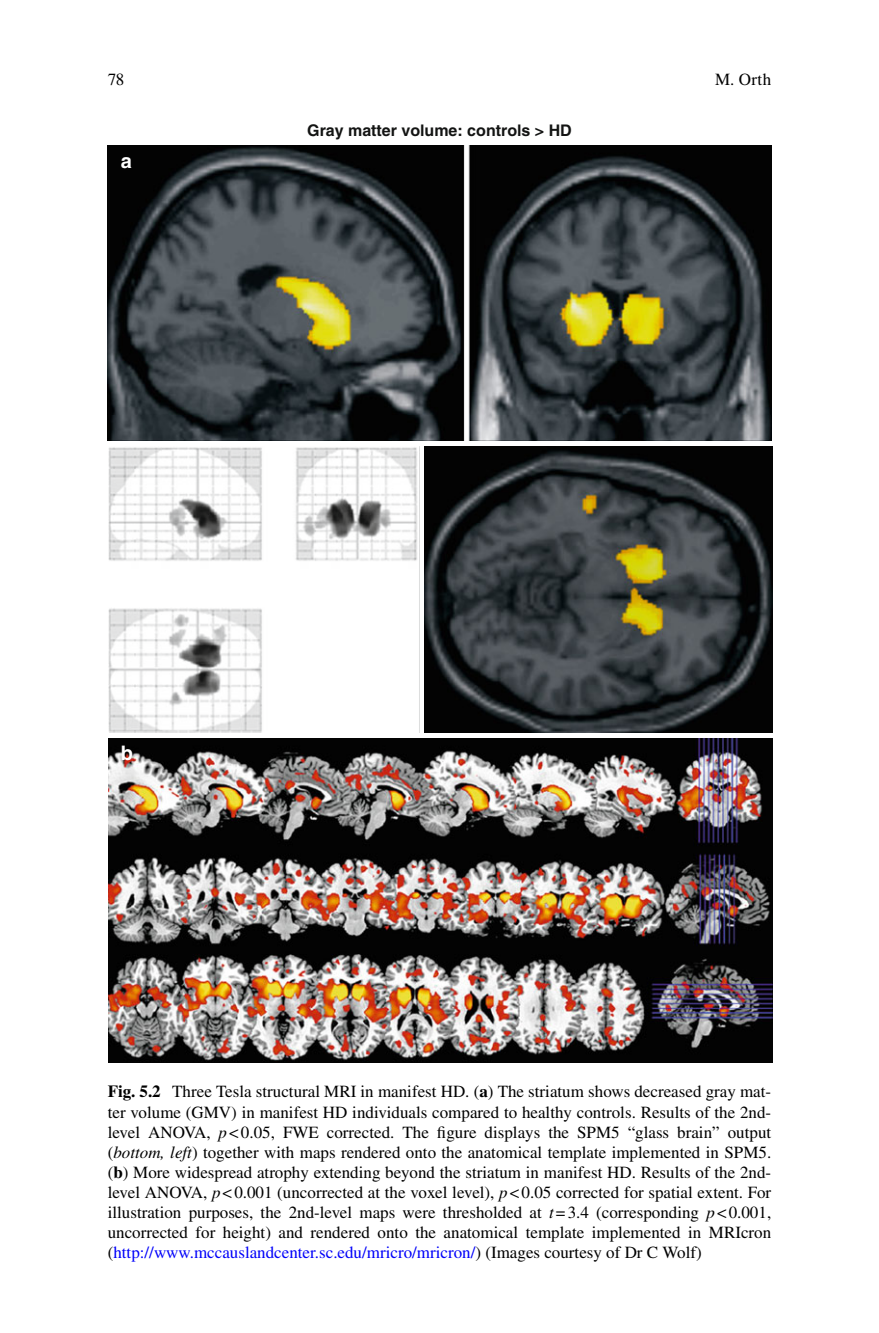
<style>
.page{position:relative;width:879px;height:1333px;background:#fff}
.page>*{position:absolute;margin:0;border:0;box-sizing:border-box;transform-origin:0 0}
.t1{font:700 20px "Helvetica";color:#fff}
.t2{font:17px/20px "Times";color:#000;text-align:justify}
.t3{font:700 16px "Helvetica";color:#131413}
.s1{font-weight:700}
.s2{font-style:italic}
.s3{color:#0000fa}
</style>
<div class="page">
<img style="left:108px;top:145px;width:663px;height:295px">
<img style="left:425px;top:446px;width:347px;height:286px">
<img style="left:109px;top:447px;width:309px;height:285px">
<img style="left:109px;top:738px;width:663px;height:323px">
<p class="t2" style="left:108px;top:71px;width:18px">78</p>
<p class="t1" style="left:121px;top:149px;width:13px">a</p>
<p class="t3" style="left:307px;top:121px;width:266px">Gray matter volume: controls &gt; HD</p>
<p class="t2" style="left:715px;top:71px;width:58px">M. Orth</p>
<p class="t1" style="left:121px;top:740px;width:14px">b</p>
<p class="t2" style="left:108px;top:1083px;width:665px"><span class="s1">Fig. 5.2</span> Three Tesla structural MRI in manifest HD. ( <span class="s1">a</span> ) The striatum shows decreased gray mat&shy;ter volume (GMV) in manifest HD individuals compared to healthy controls. Results of the 2nd&shy;level ANOVA, <span class="s2">p</span> &lt; 0.05, FWE corrected. The figure displays the SPM5 “glass brain” output ( <span class="s2">bottom, left</span> ) together with maps rendered onto the anatomical template implemented in SPM5. ( <span class="s1">b</span> ) More widespread atrophy extending beyond the striatum in manifest HD. Results of the 2nd&shy;level ANOVA, <span class="s2">p</span> &lt; 0.001 (uncorrected at the voxel level), <span class="s2">p</span> &lt; 0.05 corrected for spatial extent. For illustration purposes, the 2nd-level maps were thresholded at <span class="s2">t</span> = 3.4 (corresponding <span class="s2">p</span> &lt; 0.001, uncorrected for height) and rendered onto the anatomical template implemented in MRIcron (<span class="s3">http://www.mccauslandcenter.sc.edu/mricro/mricron/</span>) (Images courtesy of Dr C Wolf)</p>
</div>
